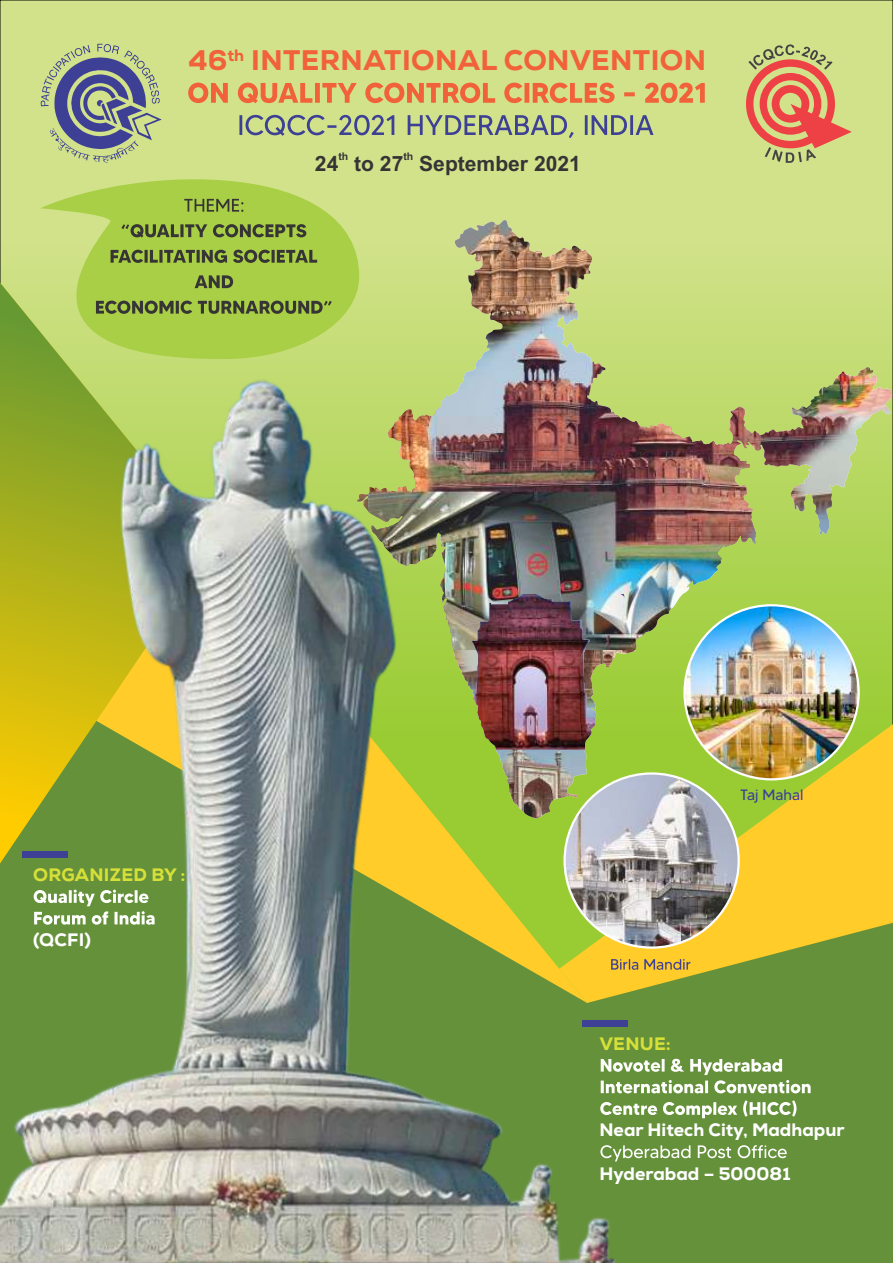
<style>
.page{position:relative;width:893px;height:1263px;background:#d2e28b}
.page>*{position:absolute;margin:0;border:0;box-sizing:border-box;transform-origin:0 0}
.t1{font:800 28.2px "Nexa";letter-spacing:.015em;color:#f1613a}
.t2{font:700 21.15px "Arial";color:#373435}
.t3{font:800 18px "Nexa";color:#fefefe}
.t4{font:800 18px "Nexa";letter-spacing:.015em;color:#d7e038}
.t5{font:900 15px "MADETOMMY";color:#3e4095}
.t6{font:700 10.5px "Arial";color:#373435}
</style>
<div class="page">
<img style="left:656px;top:295px;width:235px;height:258px">
<img style="left:454px;top:220px;width:138px;height:51px">
<svg style="left:656px;top:553px;width:237px;height:710px;background:#78a343"></svg>
<svg style="left:656px;top:724px;width:237px;height:279px;background:#c9be31"></svg>
<img style="left:0;top:271px;width:656px;height:992px">
<svg style="left:41px;top:44px;width:120px;height:114px"></svg>
<svg style="left:0;top:158px;width:359px;height:203px;fill:#a8cf45"></svg>
<svg style="left:121px;top:224px;width:185px;height:14px;background:#75893d"></svg>
<svg style="left:111px;top:250px;width:206px;height:13px;background:#6e803c"></svg>
<svg style="left:195px;top:275px;width:38px;height:13px"></svg>
<svg style="left:96px;top:301px;width:236px;height:13px;background:#6d7e3c"></svg>
<svg style="left:184px;top:199px;width:59px;height:13px"></svg>
<svg style="left:34px;top:890px;width:121px;height:35px;background:#97b47a"></svg>
<div style="left:22px;top:852px;width:45px;height:6px;background:#3e4095"></div>
<svg style="left:601px;top:1059px;width:210px;height:34px;background:#96b379"></svg>
<svg style="left:600px;top:1100px;width:196px;height:18px;background:#97b47a"></svg>
<svg style="left:600px;top:1145px;width:187px;height:16px;background:#8bab6b"></svg>
<div style="left:582px;top:1020px;width:45px;height:6px;background:#3e4095"></div>
<img style="left:685px;top:605px;width:174px;height:174px;border-radius:87px">
<img style="left:565px;top:773px;width:174px;height:174px;border-radius:87px">
<svg style="left:611px;top:959px;width:79px;height:11px"></svg>
<svg style="left:746px;top:44px;width:106px;height:119px"></svg>
<svg style="left:188px;top:83px;width:517px;height:20px"></svg>
<svg style="left:239px;top:115px;width:414px;height:23px"></svg>
<h1 class="t1" style="left:188px;top:49px;width:519px">46<sup>th</sup> INTERNATIONAL CONVENTION</h1>
<p class="t6" style="left:338px;top:152px;width:11px">th</p>
<p class="t6" style="left:403px;top:152px;width:11px">th</p>
<p class="t2" style="left:315px;top:155px;width:267px">24 to 27 September 2021</p>
<p class="t4" style="left:33px;top:868px;width:154px">ORGANIZED BY :</p>
<p class="t3" style="left:33px;top:932px;width:59px">(QCFI)</p>
<p class="t5" style="left:740px;top:789px;width:65px">Taj Mahal</p>
<p class="t4" style="left:600px;top:1036px;width:73px">VENUE:</p>
<p class="t3" style="left:600px;top:1123px;width:247px">Near Hitech City, Madhapur</p>
<p class="t3" style="left:600px;top:1166px;width:192px">Hyderabad – 500081</p>
</div>
